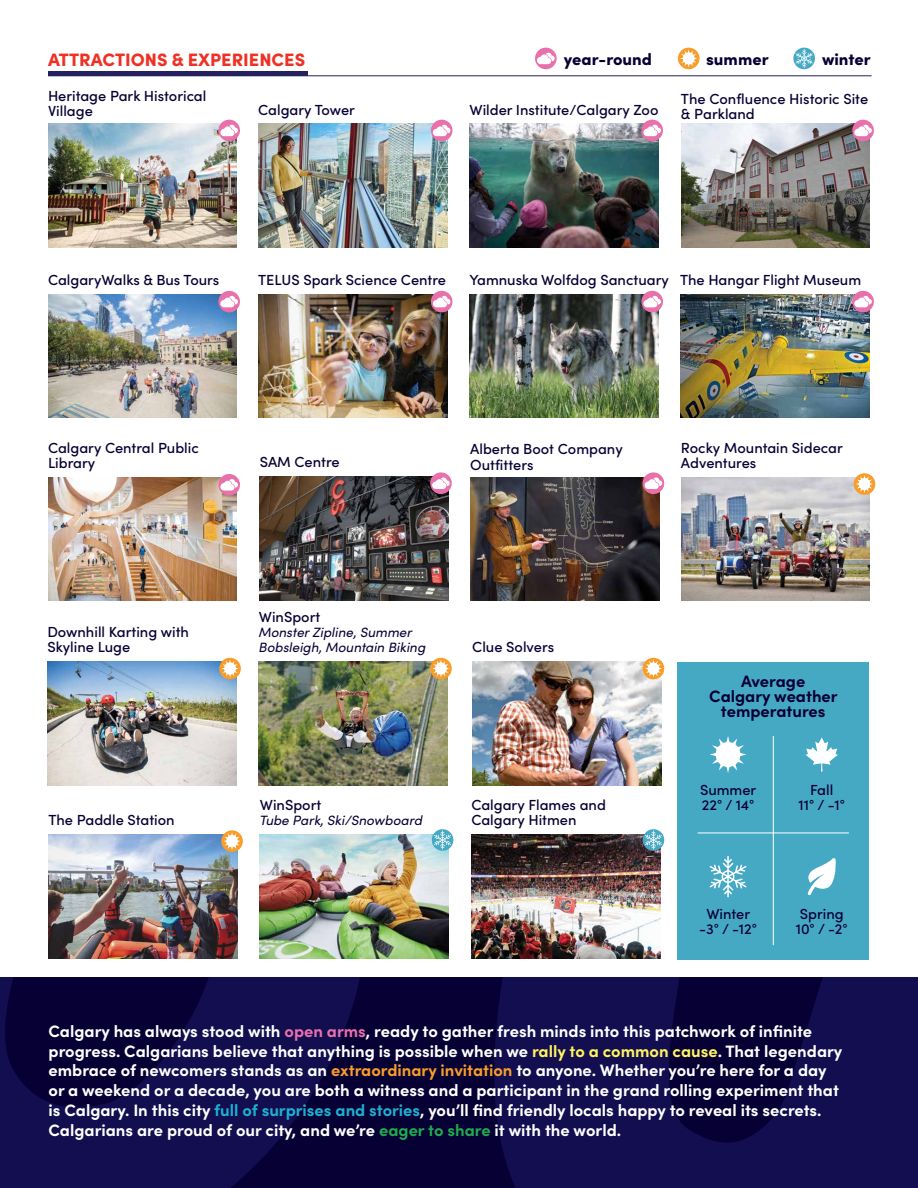
<style>
.page{position:relative;width:918px;height:1188px;background:#fff}
.page>*{position:absolute;margin:0;border:0;box-sizing:border-box;transform-origin:0 0}
.t1{font:900 18px "Sofia Pro";color:#ee3124}
.t2{font:700 16.5px/19.8px "Sofia Pro";color:#fff}
.t3{font:700 16.5px/15px "Sofia Pro";color:#070034;text-align:center}
.t4{font:900 16.5px "Sofia Pro";color:#070034}
.t5{font:500 14.7px/15px "Sofia Pro";color:#070034}
.t6{font:italic 13.5px/15px "Sofia Pro";color:#070034}
.s1{color:#e871ac}
.s2{color:#fff45f}
.s3{color:#f99d2a}
.s4{color:#1cb1d1}
.s5{color:#20aa4d}
</style>
<div class="page">
<img style="left:48px;top:123px;width:189px;height:124px">
<img style="left:48px;top:294px;width:189px;height:124px">
<img style="left:48px;top:477px;width:189px;height:124px">
<img style="left:258px;top:123px;width:189px;height:124px">
<img style="left:258px;top:294px;width:189px;height:124px">
<img style="left:470px;top:123px;width:188px;height:124px">
<img style="left:470px;top:294px;width:188px;height:124px">
<img style="left:680px;top:294px;width:189px;height:124px">
<img style="left:681px;top:123px;width:189px;height:124px">
<img style="left:472px;top:662px;width:189px;height:123px">
<img style="left:49px;top:834px;width:189px;height:124px">
<img style="left:681px;top:477px;width:189px;height:124px">
<img style="left:47px;top:662px;width:189px;height:123px">
<img style="left:259px;top:662px;width:189px;height:123px">
<img style="left:260px;top:834px;width:189px;height:124px">
<img style="left:471px;top:834px;width:189px;height:124px">
<svg style="left:643px;top:829px;width:21px;height:22px"></svg>
<svg style="left:645px;top:831px;width:17px;height:18px"></svg>
<svg style="left:432px;top:829px;width:21px;height:22px"></svg>
<svg style="left:434px;top:831px;width:17px;height:18px"></svg>
<svg style="left:793px;top:48px;width:22px;height:21px"></svg>
<svg style="left:796px;top:49px;width:17px;height:19px"></svg>
<svg style="left:678px;top:48px;width:22px;height:21px"></svg>
<svg style="left:680px;top:49px;width:17px;height:18px"></svg>
<div style="left:643px;top:658px;width:21px;height:21px;background:#f99d2a;border-radius:50%"></div>
<svg style="left:645px;top:660px;width:17px;height:18px"></svg>
<svg style="left:221px;top:830px;width:22px;height:22px"></svg>
<svg style="left:223px;top:832px;width:18px;height:18px"></svg>
<svg style="left:854px;top:473px;width:21px;height:22px"></svg>
<svg style="left:856px;top:475px;width:17px;height:18px"></svg>
<svg style="left:219px;top:658px;width:22px;height:21px"></svg>
<svg style="left:221px;top:660px;width:18px;height:18px"></svg>
<svg style="left:430px;top:658px;width:22px;height:21px"></svg>
<svg style="left:432px;top:660px;width:18px;height:18px"></svg>
<hr style="left:48px;top:72px;width:260px;height:4px;background:#25215e">
<hr style="left:48px;top:75px;width:824px;height:1px;background:#25215e">
<svg style="left:535px;top:48px;width:22px;height:21px"></svg>
<svg style="left:537px;top:53px;width:18px;height:11px"></svg>
<svg style="left:218px;top:120px;width:22px;height:21px"></svg>
<svg style="left:220px;top:125px;width:18px;height:11px"></svg>
<svg style="left:218px;top:291px;width:22px;height:21px"></svg>
<svg style="left:220px;top:296px;width:18px;height:11px"></svg>
<svg style="left:218px;top:474px;width:22px;height:22px"></svg>
<svg style="left:220px;top:479px;width:18px;height:12px"></svg>
<div style="left:431px;top:120px;width:21px;height:21px;background:#e871ac;border-radius:50%"></div>
<svg style="left:433px;top:125px;width:17px;height:11px"></svg>
<div style="left:431px;top:291px;width:21px;height:21px;background:#e871ac;border-radius:50%"></div>
<svg style="left:433px;top:296px;width:17px;height:11px"></svg>
<svg style="left:641px;top:120px;width:22px;height:21px"></svg>
<svg style="left:643px;top:125px;width:18px;height:11px"></svg>
<svg style="left:641px;top:291px;width:22px;height:21px"></svg>
<svg style="left:643px;top:296px;width:18px;height:11px"></svg>
<svg style="left:852px;top:291px;width:22px;height:21px"></svg>
<svg style="left:854px;top:296px;width:18px;height:11px"></svg>
<svg style="left:852px;top:120px;width:22px;height:21px"></svg>
<svg style="left:854px;top:125px;width:18px;height:11px"></svg>
<div style="left:678px;top:662px;width:191px;height:298px;background:#46a9c4"></div>
<svg style="left:806px;top:737px;width:32px;height:35px"></svg>
<svg style="left:710px;top:856px;width:36px;height:41px"></svg>
<svg style="left:808px;top:858px;width:28px;height:37px"></svg>
<svg style="left:710px;top:736px;width:36px;height:37px"></svg>
<hr style="left:698px;top:833px;width:151px;height:1px;background:#fff">
<hr style="left:773px;top:736px;width:1px;height:209px;background:#fff">
<img style="left:260px;top:476px;width:189px;height:124px">
<svg style="left:430px;top:472px;width:22px;height:22px"></svg>
<svg style="left:432px;top:478px;width:18px;height:11px"></svg>
<img style="left:471px;top:477px;width:189px;height:124px">
<svg style="left:643px;top:472px;width:21px;height:22px"></svg>
<svg style="left:645px;top:478px;width:17px;height:11px"></svg>
<svg style="left:388px;top:977px;width:530px;height:211px;background:#0d0845"></svg>
<svg style="left:0;top:977px;width:388px;height:211px;background:#0d0743"></svg>
<p class="t1" style="left:48px;top:45px;width:259px">ATTRACTIONS &amp; EXPERIENCES</p>
<p class="t4" style="left:564px;top:46px;width:90px">year-round</p>
<p class="t5" style="left:48px;top:87px;width:160px">Heritage Park Historical<br>Village</p>
<p class="t5" style="left:258px;top:102px;width:98px">Calgary Tower</p>
<p class="t5" style="left:470px;top:102px;width:190px">Wilder Institute/Calgary Zoo</p>
<p class="t4" style="left:706px;top:46px;width:64px">summer</p>
<p class="t4" style="left:822px;top:46px;width:50px">winter</p>
<p class="t5" style="left:681px;top:90px;width:189px">The Confluence Historic Site &amp; Parkland</p>
<p class="t5" style="left:48px;top:271px;width:173px">CalgaryWalks &amp; Bus Tours</p>
<p class="t5" style="left:258px;top:271px;width:189px">TELUS Spark Science Centre</p>
<p class="t5" style="left:470px;top:271px;width:393px">Yamnuska Wolfdog Sanctuary The Hangar Flight Museum</p>
<p class="t5" style="left:48px;top:439px;width:152px">Calgary Central Public<br>Library</p>
<p class="t5" style="left:47px;top:624px;width:143px">Downhill Karting with<br>Skyline Luge</p>
<p class="t5" style="left:49px;top:812px;width:128px">The Paddle Station</p>
<p class="t5" style="left:260px;top:453px;width:81px">SAM Centre</p>
<p class="t5" style="left:470px;top:439px;width:154px;line-height:16.4px">Alberta Boot Company<br>Outfitters</p>
<p class="t5" style="left:259px;top:609px;width:63px">WinSport</p>
<p class="t6" style="left:259px;top:624px;width:169px">Monster Zipline, Summer<br>Bobsleigh, Mountain Biking</p>
<p class="t5" style="left:472px;top:639px;width:83px">Clue Solvers</p>
<p class="t5" style="left:260px;top:797px;width:63px">WinSport</p>
<p class="t6" style="left:260px;top:812px;width:164px">Tube Park, Ski/Snowboard</p>
<p class="t5" style="left:471px;top:797px;width:136px">Calgary Flames and<br>Calgary Hitmen</p>
<p class="t5" style="left:681px;top:439px;width:163px">Rocky Mountain Sidecar<br>Adventures</p>
<p class="t3" style="left:709px;top:672px;width:130px">Average<br>Calgary weather temperatures</p>
<p class="t5" style="left:700px;top:781px;width:58px">Summer<br>22° / 14°</p>
<p class="t5" style="left:699px;top:905px;width:60px;text-align:center">Winter -3° / -12°</p>
<p class="t5" style="left:799px;top:781px;width:48px;text-align:center">Fall<br>11° / -1°</p>
<p class="t5" style="left:796px;top:905px;width:54px">Spring<br>10° / -2°</p>
<p class="t2" style="left:49px;top:1020px;width:795px">Calgary has always stood with <span class="s1">open arms</span>, ready to gather fresh minds into this patchwork of infinite progress. Calgarians believe that anything is possible when we <span class="s2">rally to a common cause</span>. That legendary embrace of newcomers stands as an <span class="s3">extraordinary invitation</span> to anyone. Whether you’re here for a day or a weekend or a decade, you are both a witness and a participant in the grand rolling experiment that is Calgary. In this city <span class="s4">full of surprises and stories</span>, you’ll find friendly locals happy to reveal its secrets.<br>Calgarians are proud of our city, and we’re <span class="s5">eager to share</span> it with the world.</p>
</div>
